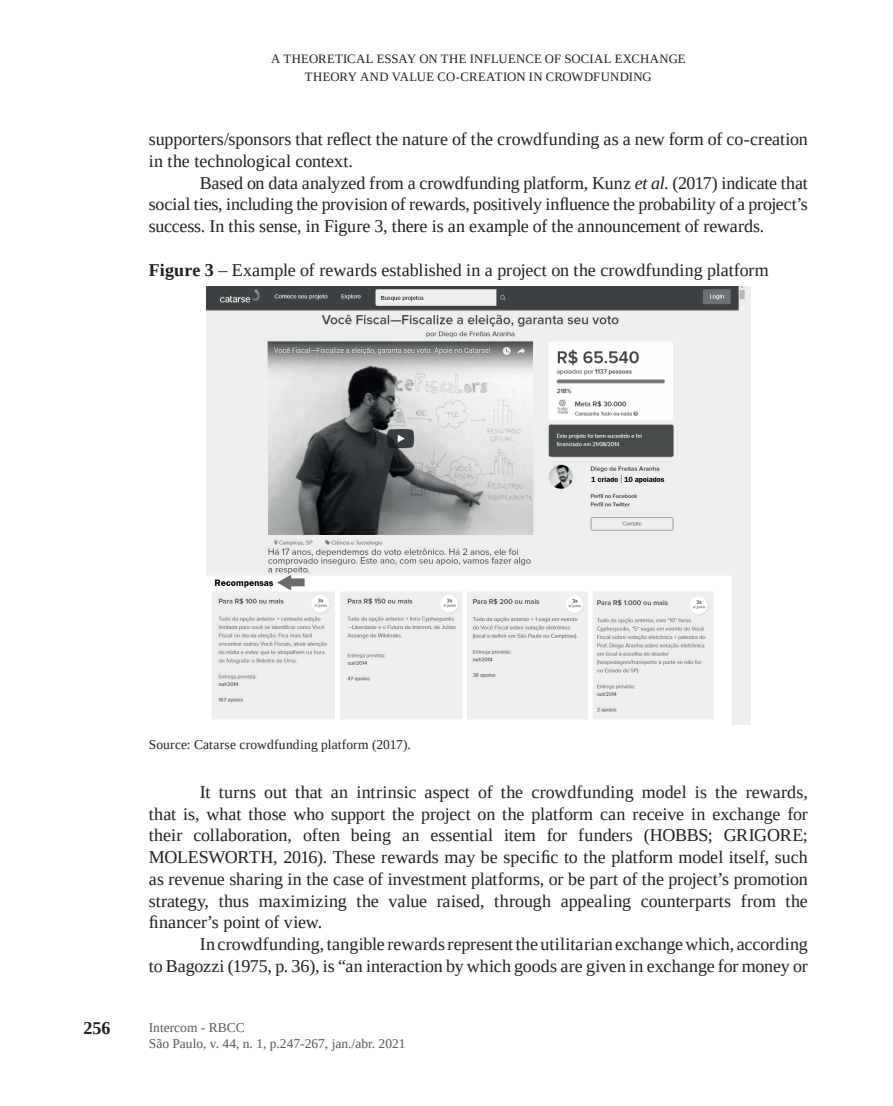
<style>
.page{position:relative;width:893px;height:1106px;background:#fff}
.page>*{position:absolute;margin:0;border:0;box-sizing:border-box;transform-origin:0 0}
.t1{font:18px/21.8px "Liberation Serif";color:#231f20;text-align:justify}
.t2{font:700 18px "Liberation Serif";color:#231f20}
.t3{font:13.5px/16.2px "Liberation Serif";color:#57585a}
.t4{font:13.5px "Liberation Serif";letter-spacing:.01em;color:#231f20}
.t5{font:12.75px/18px "Liberation Serif";letter-spacing:.01em;color:#231f20;text-align:center}
.s1{font-style:italic}
.s2{font-weight:700}
</style>
<div class="page">
<img style="left:207px;top:287px;width:543px;height:437px">
<p class="t5" style="left:271px;top:49px;width:416px">A THEORETICAL ESSAY ON THE INFLUENCE OF SOCIAL EXCHANGE<br>THEORY AND VALUE CO-CREATION IN CROWDFUNDING</p>
<p class="t1" style="left:149px;top:128px;width:661px">supporters/sponsors that reflect the nature of the crowdfunding as a new form of co-creation in the technological context.</p>
<p class="t1" style="left:149px;top:172px;width:661px;text-indent:51px">Based on data analyzed from a crowdfunding platform, Kunz <span class="s1">et al</span>. (2017) indicate that social ties, including the provision of rewards, positively influence the probability of a project’s success. In this sense, in Figure 3, there is an example of the announcement of rewards.</p>
<p class="t1" style="left:149px;top:259px;width:622px"><span class="s2">Figure 3</span> – Example of rewards established in a project on the crowdfunding platform</p>
<p class="t2" style="left:84px;top:1016px;width:28px">256</p>
<p class="t4" style="left:149px;top:735px;width:264px">Source: Catarse crowdfunding platform (2017).</p>
<p class="t1" style="left:149px;top:781px;width:661px;text-indent:51px">It turns out that an intrinsic aspect of the crowdfunding model is the rewards, that is, what those who support the project on the platform can receive in exchange for their collaboration, often being an essential item for funders (HOBBS; GRIGORE; MOLESWORTH, 2016). These rewards may be specific to the platform model itself, such as revenue sharing in the case of investment platforms, or be part of the project’s promotion strategy, thus maximizing the value raised, through appealing counterparts from the financer’s point of view.</p>
<p class="t1" style="left:149px;top:933px;width:661px;text-align:right">In crowdfunding, tangible rewards represent the utilitarian exchange which, according<br>to Bagozzi (1975, p. 36), is “an interaction by which goods are given in exchange for money or</p>
<p class="t3" style="left:149px;top:1018px;width:258px">Intercom - RBCC<br>São Paulo, v. 44, n. 1, p.247-267, jan./abr. 2021</p>
</div>
